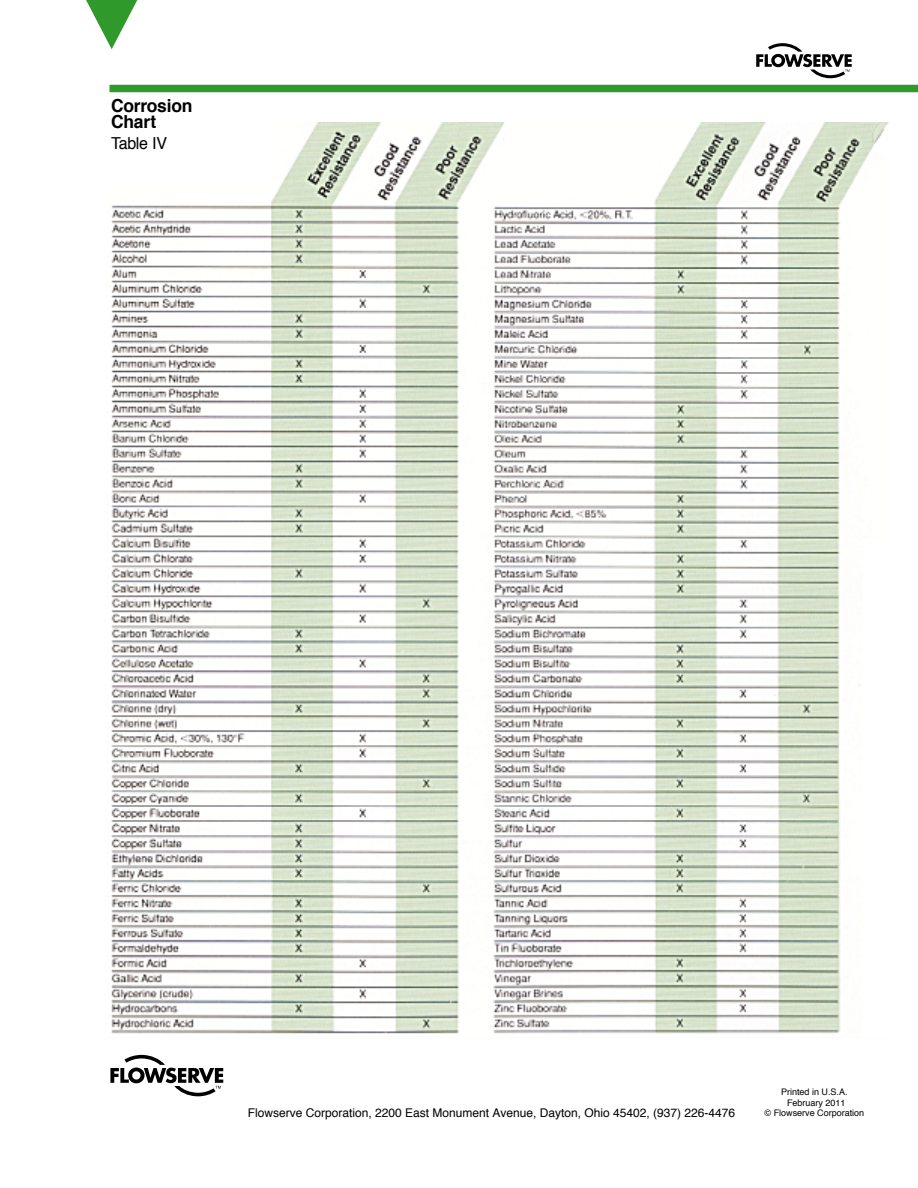
<style>
.page{position:relative;width:918px;height:1188px;background:#fff}
.page>*{position:absolute;margin:0;border:0;box-sizing:border-box;transform-origin:0 0}
.t1{font:700 18px/16.5px "Helvetica";letter-spacing:-.01em;color:#000}
.t2{font:16.5px "Helvetica";letter-spacing:-.01em;color:#000}
.t3{font:12px "Helvetica";color:#000}
.t4{font:9px/10.5px "Helvetica";color:#000;text-align:center}
</style>
<div class="page">
<svg style="left:110px;top:1055px;width:113px;height:41px"></svg>
<div style="left:110px;top:85px;width:808px;height:7px;background:#2f992c"></div>
<svg style="left:756px;top:43px;width:96px;height:35px"></svg>
<img style="left:111px;top:122px;width:778px;height:912px">
<div style="left:110px;top:98px;width:159px;height:85px;background:#fff"></div>
<h1 class="t1" style="left:111px;top:98px;width:83px">Corrosion<br>Chart</h1>
<h2 class="t2" style="left:111px;top:131px;width:58px">Table IV</h2>
<p class="t3" style="left:248px;top:1104px;width:489px">Flowserve Corporation, 2200 East Monument Avenue, Dayton, Ohio 45402, (937) 226-4476</p>
<p class="t4" style="left:765px;top:1087px;width:101px">Printed in U.S.A.<br>February 2011<br>© Flowserve Corporation</p>
</div>
